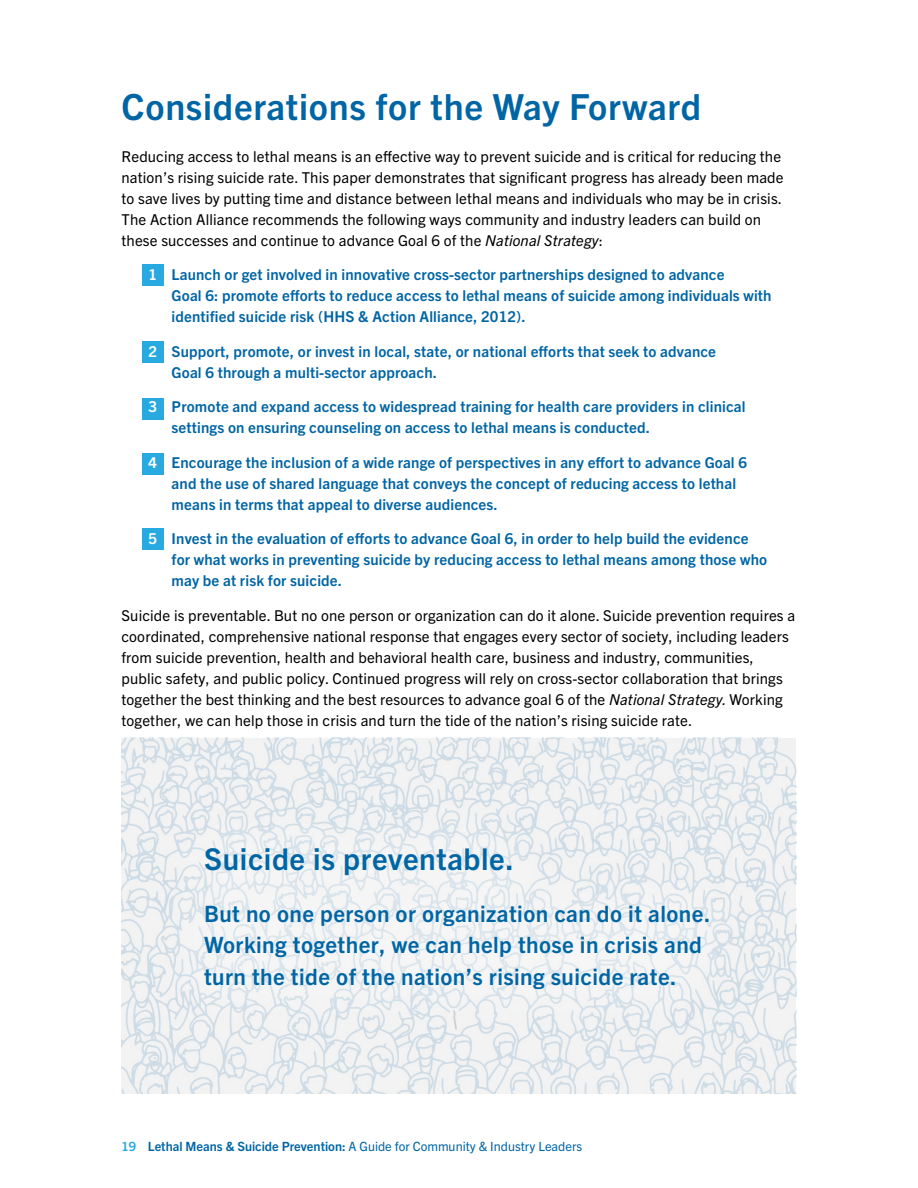
<style>
.page{position:relative;width:918px;height:1188px;background:#fff}
.page>*{position:absolute;margin:0;border:0;box-sizing:border-box;transform-origin:0 0}
.Section_head_blue{font:700 36px "Trade Gothic Next LT Pro";letter-spacing:.02em;color:#0065a4}
.Pull_quote{font:700 30px "Trade Gothic Next LT Pro";letter-spacing:.02em;color:#0065a4}
.Pull_quote-2{font:700 22.5px/31.5px "Trade Gothic Next LT Pro";letter-spacing:.02em;color:#0065a4}
.Body_text{font:15px/21px "Trade Gothic Next LT Pro";letter-spacing:.01em;color:#000}
.numbered_list{font:700 15px/21px "Trade Gothic Next LT Pro";letter-spacing:.01em;color:#0065a4}
.t1{font:12.75px "Trade Gothic Next LT Pro";color:#0065a4}
.s1{font-style:italic}
.s2{color:#fff}
.s3{font-weight:700;color:#28aae1}
.s4{font-weight:700}
</style>
<div class="page">
<img style="left:122px;top:738px;width:674px;height:356px">
<div style="left:142px;top:264px;width:21px;height:22px;background:#28aae1"></div>
<div style="left:142px;top:342px;width:21px;height:21px;background:#28aae1"></div>
<div style="left:142px;top:398px;width:21px;height:22px;background:#28aae1"></div>
<div style="left:142px;top:453px;width:21px;height:21px;background:#28aae1"></div>
<div style="left:142px;top:529px;width:21px;height:21px;background:#28aae1"></div>
<div style="left:148px;top:791px;width:615px;height:254px;background:#fff;opacity:.29"></div>
<p class="Section_head_blue" style="left:122px;top:82px;width:581px">Considerations for the Way Forward</p>
<p class="Body_text" style="left:122px;top:145px;width:664px">Reducing access to lethal means is an effective way to prevent suicide and is critical for reducing the nation’s rising suicide rate. This paper demonstrates that significant progress has already been made to save lives by putting time and distance between lethal means and individuals who may be in crisis.<br>The Action Alliance recommends the following ways community and industry leaders can build on these successes and continue to advance Goal 6 of the <span class="s1">National Strategy</span>:</p>
<p class="numbered_list" style="left:172px;top:263px;width:601px;text-indent:-23px"><span class="s2">1</span> Launch or get involved in innovative cross-sector partnerships designed to advance<br>Goal 6: promote efforts to reduce access to lethal means of suicide among individuals with identified suicide risk (HHS &amp; Action Alliance, 2012).</p>
<p class="numbered_list" style="left:172px;top:340px;width:546px;text-indent:-23px"><span class="s2">2</span> Support, promote, or invest in local, state, or national efforts that seek to advance<br>Goal 6 through a multi-sector approach.</p>
<p class="numbered_list" style="left:172px;top:395px;width:575px;text-indent:-23px"><span class="s2">3</span> Promote and expand access to widespread training for health care providers in clinical settings on ensuring counseling on access to lethal means is conducted.</p>
<p class="numbered_list" style="left:172px;top:451px;width:577px;text-indent:-23px"><span class="s2">4</span> Encourage the inclusion of a wide range of perspectives in any effort to advance Goal 6 and the use of shared language that conveys the concept of reducing access to lethal means in terms that appeal to diverse audiences.</p>
<p class="numbered_list" style="left:172px;top:527px;width:597px;text-indent:-23px"><span class="s2">5</span> Invest in the evaluation of efforts to advance Goal 6, in order to help build the evidence for what works in preventing suicide by reducing access to lethal means among those who may be at risk for suicide.</p>
<p class="Body_text" style="left:122px;top:604px;width:675px">Suicide is preventable. But no one person or organization can do it alone. Suicide prevention requires a coordinated, comprehensive national response that engages every sector of society, including leaders from suicide prevention, health and behavioral health care, business and industry, communities, public safety, and public policy. Continued progress will rely on cross-sector collaboration that brings together the best thinking and the best resources to advance goal 6 of the <span class="s1">National Strategy.</span> Working together, we can help those in crisis and turn the tide of the nation’s rising suicide rate.</p>
<p class="Pull_quote" style="left:204px;top:838px;width:311px">Suicide is preventable.</p>
<p class="Pull_quote-2" style="left:204px;top:896px;width:508px">But no one person or organization can do it alone.<br>Working together, we can help those in crisis and turn the tide of the nation’s rising suicide rate.</p>
<p class="t1" style="left:122px;top:1137px;width:462px"><span class="s3">19</span> <span class="s4">Lethal Means &amp; Suicide Prevention:</span> A Guide for Community &amp; Industry Leaders</p>
</div>
